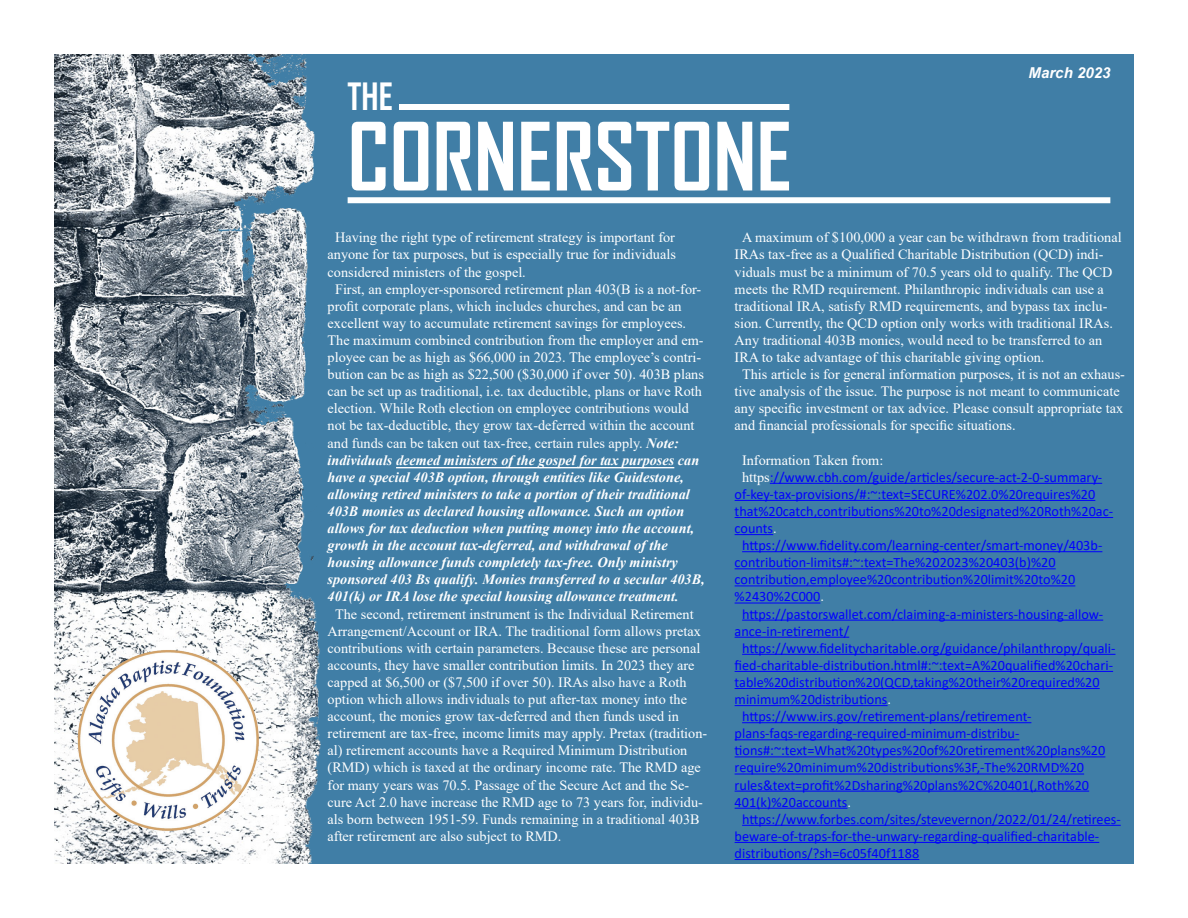
<style>
.page{position:relative;width:1188px;height:918px;background:#fff}
.page>*{position:absolute;margin:0;border:0;box-sizing:border-box;transform-origin:0 0}
.t1{font:700 90px "Agency FB";color:#fff}
.t2{font:700 36px "Agency FB";color:#fff}
.No_Spacing{font:italic 700 15px "Arial";color:#fff}
.t3{font:14.25px/17.1px "Times New Roman";color:#fff}
.t4{font:14.25px/17.1px "Calibri";color:#00f}
.t5{font:italic 700 14.25px "Times New Roman";color:#fff}
.s1{font-weight:700;font-style:italic}
.s2{font-family:"Times New Roman";color:#fff}
</style>
<div class="page">
<div style="left:54px;top:54px;width:1080px;height:810px;background:#407ea6"></div>
<div style="left:399px;top:104px;width:390px;height:6px;background:#fff"></div>
<div style="left:348px;top:197px;width:762px;height:6px;background:#fff"></div>
<img style="left:54px;top:54px;width:267px;height:810px">
<img style="left:71px;top:641px;width:194px;height:202px">
<hr style="left:770px;top:483px;width:332px;height:1px;background:#00f">
<hr style="left:735px;top:500px;width:360px;height:1px;background:#00f">
<hr style="left:735px;top:517px;width:378px;height:1px;background:#00f">
<hr style="left:735px;top:534px;width:38px;height:1px;background:#00f">
<hr style="left:742px;top:551px;width:360px;height:1px;background:#00f">
<hr style="left:735px;top:568px;width:321px;height:1px;background:#00f">
<hr style="left:735px;top:585px;width:340px;height:1px;background:#00f">
<hr style="left:735px;top:603px;width:85px;height:1px;background:#00f">
<hr style="left:742px;top:620px;width:361px;height:1px;background:#00f">
<hr style="left:735px;top:637px;width:114px;height:1px;background:#00f">
<hr style="left:742px;top:654px;width:373px;height:1px;background:#00f">
<hr style="left:735px;top:671px;width:378px;height:1px;background:#00f">
<hr style="left:735px;top:688px;width:365px;height:1px;background:#00f">
<hr style="left:735px;top:705px;width:153px;height:1px;background:#00f">
<hr style="left:742px;top:722px;width:289px;height:1px;background:#00f">
<hr style="left:735px;top:739px;width:284px;height:1px;background:#00f">
<hr style="left:735px;top:756px;width:370px;height:1px;background:#00f">
<hr style="left:735px;top:774px;width:349px;height:1px;background:#00f">
<hr style="left:735px;top:791px;width:354px;height:1px;background:#00f">
<hr style="left:735px;top:808px;width:113px;height:1px;background:#00f">
<hr style="left:742px;top:825px;width:379px;height:1px;background:#00f">
<hr style="left:735px;top:842px;width:364px;height:1px;background:#00f">
<hr style="left:735px;top:859px;width:184px;height:1px;background:#00f">
<hr style="left:396px;top:467px;width:278px;height:1px;background:#fff">
<p class="t2" style="left:348px;top:74px;width:47px">THE</p>
<p class="t1" style="left:348px;top:101px;width:446px">CORNERSTONE</p>
<p class="No_Spacing" style="left:1029px;top:63px;width:83px">March 2023</p>
<p class="t3" style="left:335px;top:229px;width:341px">Having the right type of retirement strategy is important for</p>
<p class="t3" style="left:328px;top:246px;width:350px">anyone for tax purposes, but is especially true for individuals</p>
<p class="t3" style="left:328px;top:263px;width:200px">considered ministers of the gospel.</p>
<p class="t3" style="left:335px;top:280px;width:368px">First, an employer-sponsored retirement plan 403(B is a not-for-</p>
<p class="t3" style="left:328px;top:297px;width:356px">profit corporate plans, which includes churches, and can be an</p>
<p class="t3" style="left:328px;top:314px;width:360px">excellent way to accumulate retirement savings for employees.</p>
<p class="t3" style="left:328px;top:331px;width:377px">The maximum combined contribution from the employer and em-</p>
<p class="t3" style="left:328px;top:348px;width:375px">ployee can be as high as $66,000 in 2023. The employee’s contri-</p>
<p class="t3" style="left:328px;top:365px;width:378px">bution can be as high as $22,500 ($30,000 if over 50). 403B plans</p>
<p class="t3" style="left:328px;top:382px;width:376px">can be set up as traditional, i.e. tax deductible, plans or have Roth</p>
<p class="t3" style="left:328px;top:400px;width:363px">election. While Roth election on employee contributions would</p>
<p class="t3" style="left:328px;top:417px;width:368px">not be tax-deductible, they grow tax-deferred within the account</p>
<p class="t3" style="left:328px;top:434px;width:353px">and funds can be taken out tax-free, certain rules apply. <span class="s1">Note:</span></p>
<p class="t5" style="left:328px;top:450px;width:373px">individuals deemed ministers of the gospel for tax purposes can</p>
<p class="t5" style="left:328px;top:467px;width:358px">have a special 403B option, through entities like Guidestone,</p>
<p class="t5" style="left:328px;top:484px;width:364px">allowing retired ministers to take a portion of their traditional</p>
<p class="t5" style="left:328px;top:501px;width:358px">403B monies as declared housing allowance. Such an option</p>
<p class="t5" style="left:328px;top:518px;width:368px">allows for tax deduction when putting money into the account,</p>
<p class="t5" style="left:328px;top:535px;width:342px">growth in the account tax-deferred, and withdrawal of the</p>
<p class="t5" style="left:328px;top:552px;width:352px">housing allowance funds completely tax-free. Only ministry</p>
<p class="t5" style="left:328px;top:570px;width:379px">sponsored 403 Bs qualify. Monies transferred to a secular 403B,</p>
<p class="t5" style="left:328px;top:587px;width:353px">401(k) or IRA lose the special housing allowance treatment.</p>
<p class="t3" style="left:335px;top:605px;width:360px">The second, retirement instrument is the Individual Retirement</p>
<p class="t3" style="left:328px;top:622px;width:375px">Arrangement/Account or IRA. The traditional form allows pretax</p>
<p class="t3" style="left:328px;top:639px;width:374px">contributions with certain parameters. Because these are personal</p>
<p class="t3" style="left:328px;top:656px;width:368px">accounts, they have smaller contribution limits. In 2023 they are</p>
<p class="t3" style="left:328px;top:673px;width:360px">capped at $6,500 or ($7,500 if over 50). IRAs also have a Roth</p>
<p class="t3" style="left:328px;top:690px;width:361px">option which allows individuals to put after-tax money into the</p>
<p class="t3" style="left:328px;top:707px;width:353px">account, the monies grow tax-deferred and then funds used in</p>
<p class="t3" style="left:328px;top:724px;width:381px">retirement are tax-free, income limits may apply. Pretax (tradition-</p>
<p class="t3" style="left:328px;top:742px;width:361px">al) retirement accounts have a Required Minimum Distribution</p>
<p class="t3" style="left:328px;top:759px;width:375px">(RMD) which is taxed at the ordinary income rate. The RMD age</p>
<p class="t3" style="left:328px;top:776px;width:363px">for many years was 70.5. Passage of the Secure Act and the Se-</p>
<p class="t3" style="left:328px;top:793px;width:377px">cure Act 2.0 have increase the RMD age to 73 years for, individu-</p>
<p class="t3" style="left:328px;top:810px;width:374px">als born between 1951-59. Funds remaining in a traditional 403B</p>
<p class="t3" style="left:328px;top:827px;width:235px">after retirement are also subject to RMD.</p>
<p class="t3" style="left:735px;top:229px;width:389px;text-indent:7px">A maximum of $100,000 a year can be withdrawn from traditional IRAs tax-free as a Qualified Charitable Distribution (QCD) indi&shy;viduals must be a minimum of 70.5 years old to qualify. The QCD meets the RMD requirement. Philanthropic individuals can use a traditional IRA, satisfy RMD requirements, and bypass tax inclu&shy;sion. Currently, the QCD option only works with traditional IRAs.<br>Any traditional 403B monies, would need to be transferred to an IRA to take advantage of this charitable giving option.</p>
<p class="t3" style="left:735px;top:365px;width:392px;text-indent:8px">This article is for general information purposes, it is not an exhaus&shy;tive analysis of the issue. The purpose is not meant to communicate any specific investment or tax advice. Please consult appropriate tax and financial professionals for specific situations.</p>
<p class="t3" style="left:742px;top:451px;width:143px">Information Taken from:</p>
<p class="t4" style="left:735px;top:468px;width:380px;text-indent:7px"><span class="s2">https</span>://www.cbh.com/guide/articles/secure-act-2-0-summary&shy;of-key-tax-provisions/#:~:text=SECURE%202.0%20requires%20 that%20catch,contributions%20to%20designated%20Roth%20ac&shy;counts<span class="s2">.</span></p>
<p class="t4" style="left:735px;top:536px;width:369px;text-indent:7px">https://www.fidelity.com/learning-center/smart-money/403b&shy;contribution-limits#:~:text=The%202023%20403(b)%20 contribution,employee%20contribution%20limit%20to%20 %2430%2C000<span class="s2">.</span></p>
<p class="t4" style="left:735px;top:605px;width:370px;text-indent:8px">https://pastorswallet.com/claiming-a-ministers-housing-allow&shy;ance-in-retirement/</p>
<p class="t4" style="left:735px;top:639px;width:382px;text-indent:7px">https://www.fidelitycharitable.org/guidance/philanthropy/quali&shy;fied-charitable-distribution.html#:~:text=A%20qualified%20chari&shy;table%20distribution%20(QCD,taking%20their%20required%20 minimum%20distributions<span class="s2">.</span></p>
<p class="t4" style="left:735px;top:707px;width:372px;text-indent:7px">https://www.irs.gov/retirement-plans/retirement&shy;plans-faqs-regarding-required-minimum-distribu&shy;tions#:~:text=What%20types%20of%20retirement%20plans%20 require%20minimum%20distributions%3F,-The%20RMD%20 rules&amp;text=profit%2Dsharing%20plans%2C%20401(,Roth%20<br>401(k)%20accounts<span class="s2">.</span></p>
<p class="t4" style="left:735px;top:810px;width:388px;text-indent:7px">https://www.forbes.com/sites/stevevernon/2022/01/24/retirees&shy;beware-of-traps-for-the-unwary-regarding-qualified-charitable&shy;distributions/?sh=6c05f40f1188</p>
</div>
